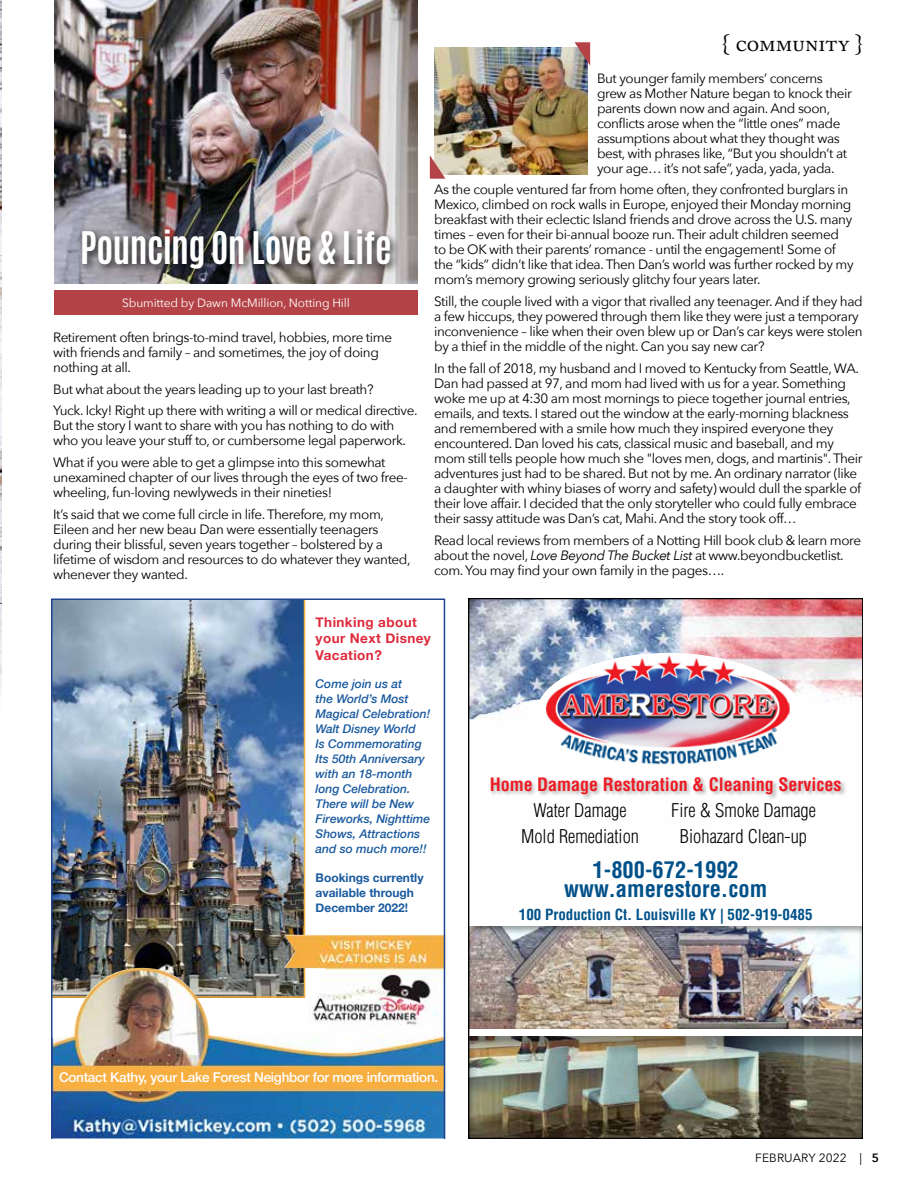
<style>
.page{position:relative;width:918px;height:1188px;background:#fff}
.page>*{position:absolute;margin:0;border:0;box-sizing:border-box;transform-origin:0 0}
.t1{font:700 37.5px "Antonio";letter-spacing:-.015em;color:#fff;scale:.95 1}
.t2{font:700 condensed 22.5px/19.5px "Helvetica LT Std";color:#005189;text-align:center}
.t3{font:22.5px "Adobe Caslon Pro";color:#000}
.t4{font:300 condensed 18.45px/26.8px "Helvetica LT Std";color:#000;text-align:center}
.t5{font:700 condensed 18px "Helvetica LT Std";color:#ed1b24}
.t6{font:700 condensed 15px "Helvetica LT Std";color:#015289}
.t7{font:13.5px/15px "Avenir Next";letter-spacing:-.03em;color:#000}
.t8{font:500 13.5px "Helvetica Neue";letter-spacing:-.02em;color:#fff}
.t9{font:700 13.5px/16.5px "Helvetica Neue";letter-spacing:.03em;color:#de2a3c}
.t10{font:italic 500 12px/15px "Helvetica Neue";color:#1a5a9f}
.t11{font:700 12px/15px "Helvetica Neue";color:#1a5a9f}
.t12{font:12px "Avenir Next";letter-spacing:-.01em;color:#fff}
.t13{font:12px "Avenir Next";letter-spacing:.01em;color:#000}
.s1{font-style:italic}
.s2{font-weight:600}
</style>
<div class="page">
<img style="left:54px;top:0;width:364px;height:284px">
<img style="left:0;top:0;width:2px;height:693px">
<div style="left:54px;top:290px;width:364px;height:25px;background:#b44347"></div>
<div style="left:78px;top:226px;width:323px;height:53px;background:#000;opacity:.75"></div>
<img style="left:51px;top:598px;width:394px;height:540px">
<img style="left:472px;top:601px;width:388px;height:119px">
<div style="left:469px;top:926px;width:394px;height:105px;background:#000;opacity:.4"></div>
<div style="left:469px;top:1035px;width:394px;height:103px;background:#000;opacity:.4"></div>
<div style="left:469px;top:598px;width:394px;height:540px;border:2px solid #000"></div>
<div style="left:536px;top:653px;width:266px;height:123px;background:#fff;border-radius:50%"></div>
<img style="left:546px;top:654px;width:244px;height:111px">
<div style="left:490px;top:776px;width:357px;height:24px;background:#000;opacity:.3"></div>
<img style="left:434px;top:47px;width:154px;height:128px">
<svg style="left:575px;top:42px;width:15px;height:24px"></svg>
<svg style="left:430px;top:155px;width:15px;height:24px"></svg>
<svg style="left:771px;top:728px;width:6px;height:5px"></svg>
<h1 class="t1" style="left:80px;top:219px;width:329px">Pouncing On Love &amp; Life</h1>
<p class="t12" style="left:122px;top:292px;width:229px">Sbumitted by Dawn McMillion, Notting Hill</p>
<p class="t7" style="left:53px;top:329px;width:340px">Retirement often brings-to-mind travel, hobbies, more time with friends and family – and sometimes, the joy of doing nothing at all.</p>
<p class="t7" style="left:53px;top:378px;width:366px;line-height:21.8px">But what about the years leading up to your last breath?<br>Yuck. Icky! Right up there with writing a will or medical directive.</p>
<p class="t7" style="left:53px;top:418px;width:354px">But the story I want to share with you has nothing to do with who you leave your stuff to, or cumbersome legal paperwork.</p>
<p class="t7" style="left:53px;top:454px;width:356px">What if you were able to get a glimpse into this somewhat unexamined chapter of our lives through the eyes of two free&shy;wheeling, fun-loving newlyweds in their nineties!</p>
<p class="t7" style="left:53px;top:506px;width:359px">It’s said that we come full circle in life. Therefore, my mom, Eileen and her new beau Dan were essentially teenagers during their blissful, seven years together – bolstered by a lifetime of wisdom and resources to do whatever they wanted, whenever they wanted.</p>
<h2 class="t3" style="left:722px;top:30px;width:142px">{ community }</h2>
<p class="t7" style="left:597px;top:70px;width:257px">But younger family members’ concerns grew as Mother Nature began to knock their parents down now and again. And soon, conflicts arose when the “little ones” made assumptions about what they thought was best, with phrases like, “But you shouldn’t at your age… it’s not safe”, yada, yada, yada.</p>
<p class="t7" style="left:434px;top:182px;width:421px">As the couple ventured far from home often, they confronted burglars in Mexico, climbed on rock walls in Europe, enjoyed their Monday morning breakfast with their eclectic Island friends and drove across the U.S. many times – even for their bi-annual booze run. Their adult children seemed to be OK with their parents’ romance - until the engagement! Some of the “kids” didn’t like that idea. Then Dan’s world was further rocked by my mom’s memory growing seriously glitchy four years later.</p>
<p class="t7" style="left:434px;top:293px;width:430px">Still, the couple lived with a vigor that rivalled any teenager. And if they had a few hiccups, they powered through them like they were just a temporary inconvenience – like when their oven blew up or Dan’s car keys were stolen by a thief in the middle of the night. Can you say new car?</p>
<p class="t7" style="left:434px;top:360px;width:430px">In the fall of 2018, my husband and I moved to Kentucky from Seattle, WA.<br>Dan had passed at 97, and mom had lived with us for a year. Something woke me up at 4:30 am most mornings to piece together journal entries, emails, and texts. I stared out the window at the early-morning blackness and remembered with a smile how much they inspired everyone they encountered. Dan loved his cats, classical music and baseball, and my mom still tells people how much she "loves men, dogs, and martinis". Their adventures just had to be shared. But not by me. An ordinary narrator (like a daughter with whiny biases of worry and safety) would dull the sparkle of their love affair. I decided that the only storyteller who could fully embrace their sassy attitude was Dan’s cat, Mahi. And the story took off…</p>
<p class="t7" style="left:434px;top:532px;width:428px">Read local reviews from members of a Notting Hill book club &amp; learn more about the novel, <span class="s1">Love Beyond The Bucket List</span> at www.beyondbucketlist. com. You may find your own family in the pages….</p>
<p class="t9" style="left:316px;top:614px;width:117px">Thinking about your Next Disney<br>Vacation?</p>
<p class="t10" style="left:316px;top:676px;width:116px">Come join us at<br>the World’s Most<br>Magical Celebration!<br>Walt Disney World<br>Is Commemorating<br>Its 50th Anniversary with an 18-month long Celebration.<br>There will be New<br>Fireworks, Nighttime<br>Shows, Attractions and so much more!!</p>
<p class="t11" style="left:316px;top:871px;width:109px">Bookings currently available through<br>December 2022!</p>
<h3 class="t5" style="left:490px;top:773px;width:353px">Home Damage Restoration &amp; Cleaning Services</h3>
<h3 class="t4" style="left:521px;top:796px;width:120px">Water Damage<br>Mold Remediation</h3>
<h3 class="t4" style="left:671px;top:796px;width:146px">Fire &amp; Smoke Damage<br>Biohazard Clean-up</h3>
<h2 class="t2" style="left:564px;top:860px;width:204px">1-800-672-1992 www.amerestore.com</h2>
<p class="t6" style="left:519px;top:905px;width:295px">100 Production Ct. Louisville KY | 502-919-0485</p>
<p class="t8" style="left:59px;top:1067px;width:381px">Contact Kathy, your Lake Forest Neighbor for more information.</p>
<p class="t13" style="left:755px;top:1147px;width:125px">FEBRUARY 2022 | <span class="s2">5</span></p>
</div>
